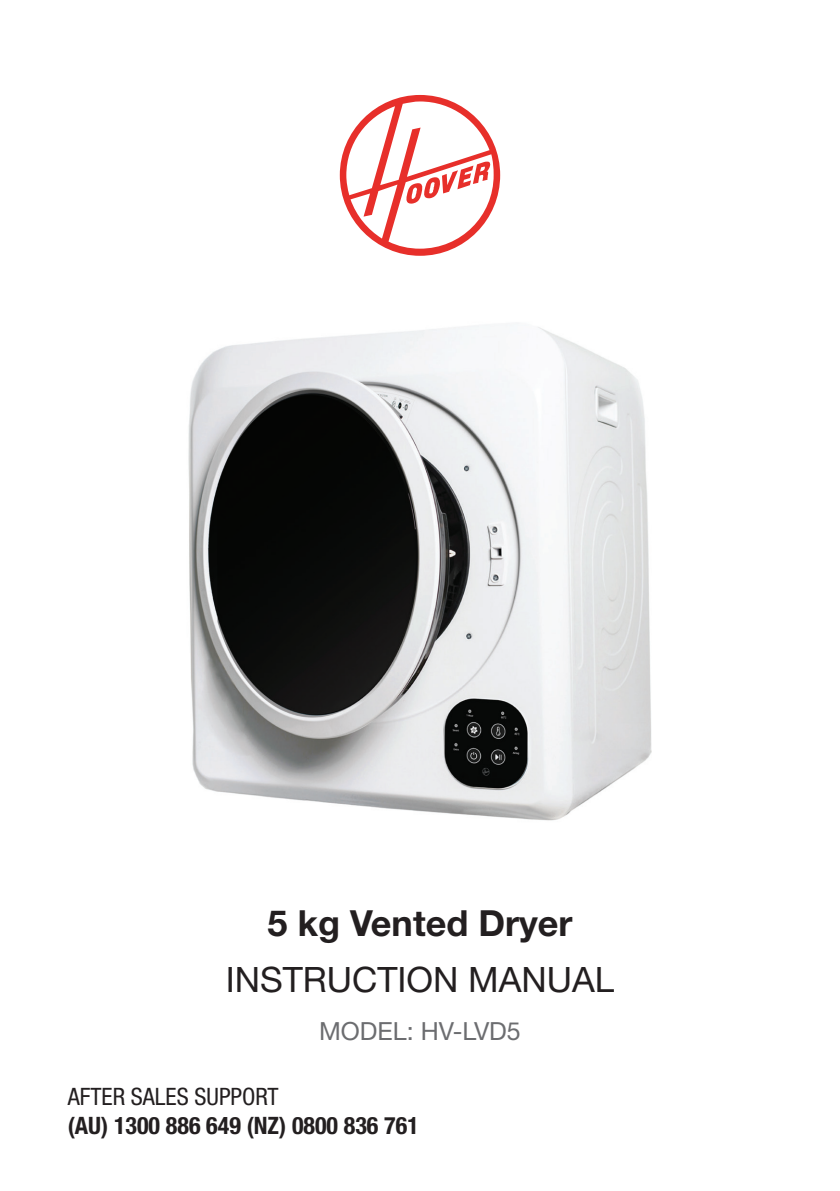
<style>
.page{position:relative;width:840px;height:1191px;background:#fff}
.page>*{position:absolute;margin:0;border:0;box-sizing:border-box;transform-origin:0 0}
.t1{font:700 36px "Helvetica Neue LT Std";color:#231f20}
.t2{font:35px "Helvetica Neue";color:#231f20}
.t3{font:25px "Helvetica Neue";color:#6c6d70}
.t4{font:700 condensed 24px "Helvetica Neue LT Std";color:#231f20}
.t5{font:condensed 24px "Helvetica Neue";color:#231f20}
</style>
<div class="page">
<img style="left:188px;top:325px;width:464px;height:496px">
<svg style="left:339px;top:95px;width:161px;height:161px"></svg>
<h1 class="t1" style="left:267px;top:901px;width:306px">5 kg Vented Dryer</h1>
<h2 class="t2" style="left:225px;top:958px;width:390px">INSTRUCTION MANUAL</h2>
<p class="t3" style="left:319px;top:1016px;width:203px">MODEL: HV-LVD5</p>
<p class="t5" style="left:68px;top:1082px;width:212px">AFTER SALES SUPPORT</p>
<p class="t4" style="left:68px;top:1110px;width:352px">(AU) 1300 886 649 (NZ) 0800 836 761</p>
</div>
